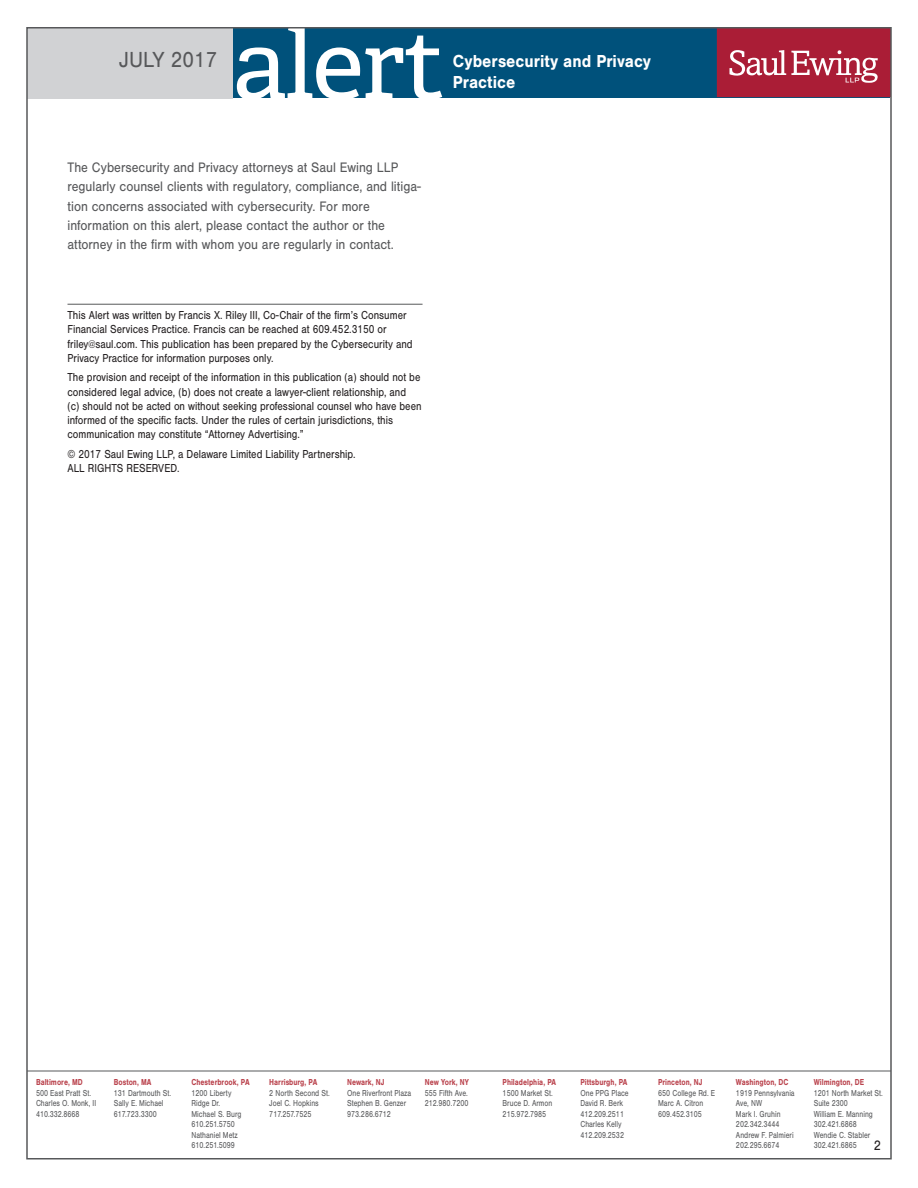
<style>
.page{position:relative;width:918px;height:1188px;background:#fff}
.page>*{position:absolute;margin:0;border:0;box-sizing:border-box;transform-origin:0 0}
.t1{font:97.65px "Adelle";letter-spacing:-.025em;color:#fff;scale:1.04 1}
.t2{font:22.65px "Nimbus San";color:#57585a;scale:.92 1}
.t3{font:700 18px "Nimbus San";color:#fff;scale:.92 1}
.t4{font:14.25px/19.5px "Nimbus San";color:#57585a;scale:.9 1}
.t5{font:12px/14.2px "Nimbus San";color:#231f20;scale:.85 1}
.t6{font:9px/10.5px "Nimbus San";color:#57585a;scale:.8 1}
.t7{font:700 9px "Nimbus San";color:#ba434d;scale:.8 1}
.s1{font-size:14.25px;color:#231f20}
</style>
<div class="page">
<hr style="left:27px;top:1071px;width:864px;height:1px;background:#57585a">
<div style="left:28px;top:28px;width:862px;height:70px;background:#00517b"></div>
<svg style="left:717px;top:30px;width:172px;height:67px;background:#b3354b"></svg>
<div style="left:27px;top:27px;width:205px;height:72px;background:#d1d2d4"></div>
<hr style="left:68px;top:304px;width:355px;height:1px;background:#57585a">
<h2 class="t2" style="left:119px;top:47px;width:108px">JULY 2017</h2>
<h1 class="t1" style="left:232px;top:-7px;width:206px">alert</h1>
<h3 class="t3" style="left:453px;top:51px;width:217px">Cybersecurity and Privacy</h3>
<h3 class="t3" style="left:453px;top:72px;width:70px">Practice</h3>
<p class="t4" style="left:68px;top:157px;width:394px">The Cybersecurity and Privacy attorneys at Saul Ewing LLP regularly counsel clients with regulatory, compliance, and litiga&shy;tion concerns associated with cybersecurity. For more information on this alert, please contact the author or the attorney in the firm with whom you are regularly in contact.</p>
<p class="t5" style="left:68px;top:308px;width:408px">This Alert was written by Francis X. Riley III, Co-Chair of the firm’s Consumer Financial Services Practice. Francis can be reached at 609.452.3150 or friley@saul.com. This publication has been prepared by the Cybersecurity and Privacy Practice for information purposes only.</p>
<p class="t5" style="left:68px;top:371px;width:418px">The provision and receipt of the information in this publication (a) should not be considered legal advice, (b) does not create a lawyer-client relationship, and<br>(c) should not be acted on without seeking professional counsel who have been informed of the specific facts. Under the rules of certain jurisdictions, this communication may constitute “Attorney Advertising.”</p>
<p class="t5" style="left:68px;top:447px;width:341px">© 2017 Saul Ewing LLP, a Delaware Limited Liability Partnership.<br>ALL RIGHTS RESERVED.</p>
<p class="t7" style="left:36px;top:1077px;width:60px">Baltimore, MD</p>
<p class="t6" style="left:36px;top:1088px;width:77px">500 East Pratt St.<br>Charles O. Monk, II<br>410.332.8668</p>
<p class="t7" style="left:114px;top:1077px;width:49px">Boston, MA</p>
<p class="t6" style="left:114px;top:1088px;width:73px">131 Dartmouth St.<br>Sally E. Michael<br>617.723.3300</p>
<p class="t7" style="left:192px;top:1077px;width:74px">Chesterbrook, PA</p>
<p class="t6" style="left:192px;top:1088px;width:64px">1200 Liberty<br>Ridge Dr.<br>Michael S. Burg<br>610.251.5750<br>Nathaniel Metz<br>610.251.5099</p>
<p class="t7" style="left:269px;top:1077px;width:62px">Harrisburg, PA</p>
<p class="t6" style="left:269px;top:1088px;width:77px">2 North Second St.<br>Joel C. Hopkins<br>717.257.7525</p>
<p class="t7" style="left:347px;top:1077px;width:48px">Newark, NJ</p>
<p class="t6" style="left:347px;top:1088px;width:82px">One Riverfront Plaza<br>Stephen B. Genzer<br>973.286.6712</p>
<p class="t7" style="left:425px;top:1077px;width:57px">New York, NY</p>
<p class="t6" style="left:425px;top:1088px;width:56px">555 Fifth Ave.<br>212.980.7200</p>
<p class="t7" style="left:503px;top:1077px;width:68px">Philadelphia, PA</p>
<p class="t6" style="left:503px;top:1088px;width:64px;text-align:justify">1500 Market St.<br>Bruce D. Armon 215.972.7985</p>
<p class="t7" style="left:580px;top:1077px;width:60px">Pittsburgh, PA</p>
<p class="t6" style="left:580px;top:1088px;width:62px">One PPG Place<br>David R. Berk<br>412.209.2511<br>Charles Kelly<br>412.209.2532</p>
<p class="t7" style="left:658px;top:1077px;width:57px">Princeton, NJ</p>
<p class="t6" style="left:658px;top:1088px;width:73px">650 College Rd. E<br>Marc A. Citron<br>609.452.3105</p>
<p class="t7" style="left:736px;top:1077px;width:67px">Washington, DC</p>
<p class="t6" style="left:736px;top:1088px;width:75px">1919 Pennsylvania<br>Ave, NW<br>Mark I. Gruhin<br>202.342.3444<br>Andrew F. Palmieri<br>202.295.6674</p>
<p class="t7" style="left:814px;top:1077px;width:65px">Wilmington, DE</p>
<p class="t6" style="left:814px;top:1088px;width:88px">1201 North Market St.<br>Suite 2300<br>William E. Manning<br>302.421.6868<br>Wendie C. Stabler<br>302.421.6865 <span class="s1">2</span></p>
</div>
